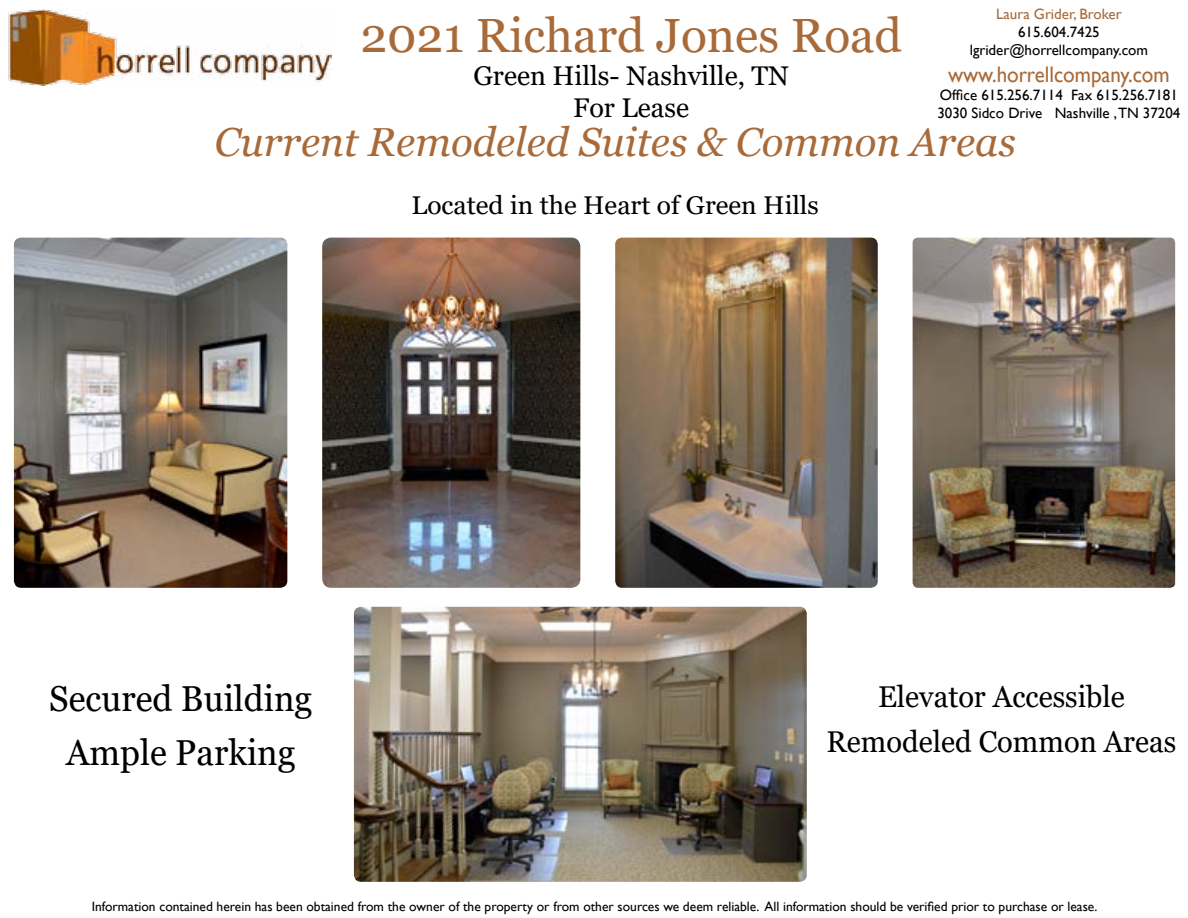
<style>
.page{position:relative;width:1188px;height:918px;background:#fff}
.page>*{position:absolute;margin:0;border:0;box-sizing:border-box;transform-origin:0 0}
.t1{font:48px "Georgia";color:#a86a39}
.t2{font:italic 40.5px "Georgia";color:#a86a39}
.t3{font:36px/54px "Georgia";color:#000;text-align:center}
.t4{font:30px/45px "Georgia";color:#000;text-align:center}
.t5{font:27px/32.4px "Georgia";color:#000;text-align:center}
.t6{font:25.65px "Georgia";color:#000}
.t7{font:22.5px "Gill Sans";color:#a86a39;scale:.93 1}
.t8{font:15px/18px "Gill Sans";color:#000;text-align:center}
.t9{font:15px "Gill Sans";color:#a86a39}
.t10{font:13.5px "Gill Sans";color:#000}
</style>
<div class="page">
<img style="left:8px;top:9px;width:324px;height:77px">
<img style="left:14px;top:238px;width:273px;height:350px">
<img style="left:354px;top:607px;width:453px;height:275px">
<img style="left:913px;top:238px;width:262px;height:350px">
<img style="left:322px;top:238px;width:258px;height:350px">
<img style="left:615px;top:238px;width:263px;height:350px">
<h1 class="t1" style="left:360px;top:7px;width:543px">2021 Richard Jones Road</h1>
<h3 class="t5" style="left:473px;top:60px;width:317px">Green Hills- Nashville, TN<br>For Lease</h3>
<p class="t9" style="left:996px;top:6px;width:127px">Laura Grider, Broker</p>
<p class="t8" style="left:970px;top:24px;width:180px">615.604.7425 lgrider@horrellcompany.com</p>
<h3 class="t7" style="left:948px;top:62px;width:240px">www.horrellcompany.com</h3>
<p class="t8" style="left:937px;top:87px;width:245px;text-align:left">Office 615.256.7114 Fax 615.256.7181<br>3030 Sidco Drive Nashville ,TN 37204</p>
<h2 class="t2" style="left:214px;top:117px;width:803px">Current Remodeled Suites &amp; Common Areas</h2>
<h3 class="t6" style="left:411px;top:190px;width:409px">Located in the Heart of Green Hills</h3>
<h3 class="t3" style="left:49px;top:673px;width:265px">Secured Building<br>Ample Parking</h3>
<h3 class="t4" style="left:826px;top:674px;width:351px">Elevator Accessible<br>Remodeled Common Areas</h3>
<p class="t10" style="left:92px;top:899px;width:1007px">Information contained herein has been obtained from the owner of the property or from other sources we deem reliable. All information should be verified prior to purchase or lease.</p>
</div>
